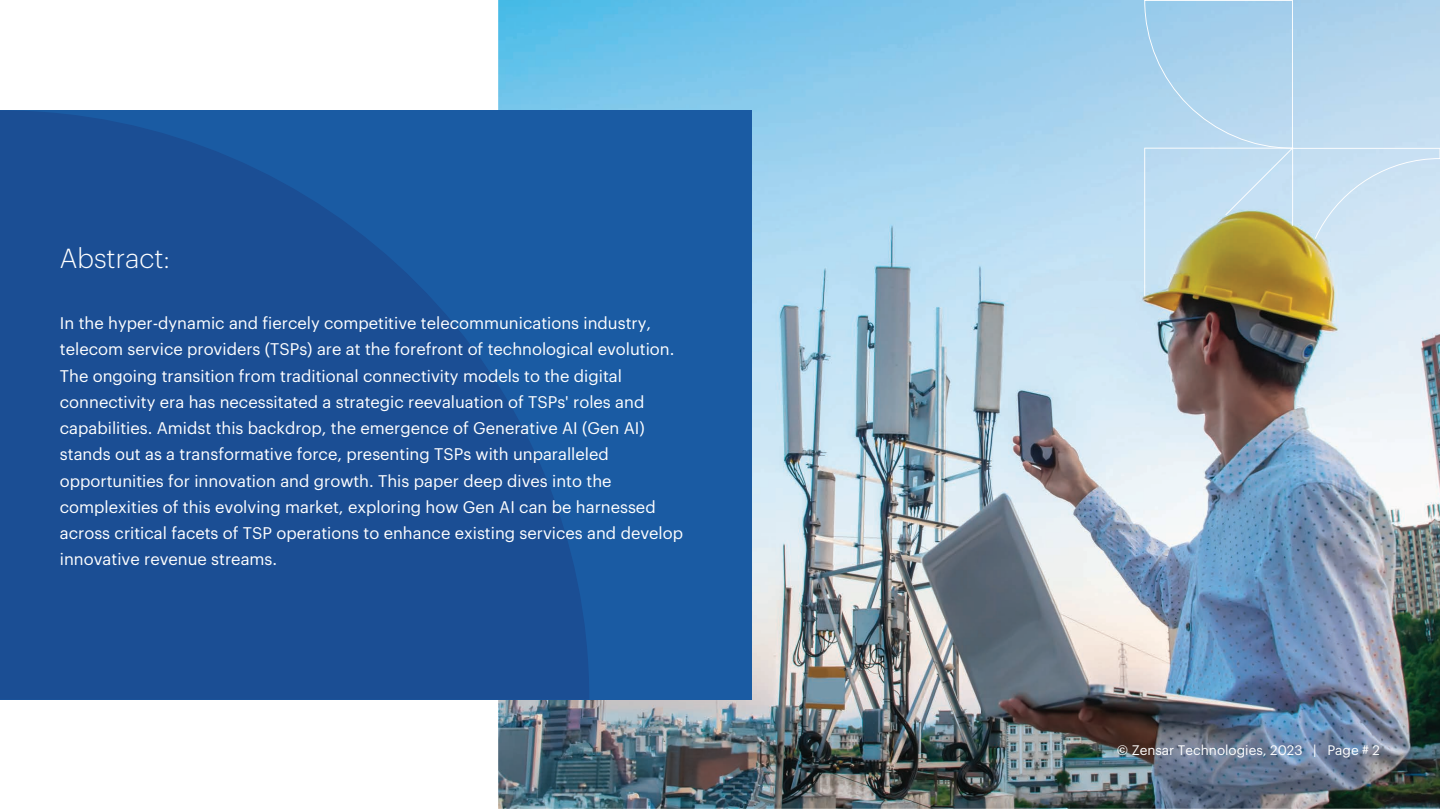
<style>
.page{position:relative;width:1440px;height:810px;background:#fff}
.page>*{position:absolute;margin:0;border:0;box-sizing:border-box;transform-origin:0 0}
.t1{font:300 27px "Graphik";color:#fff}
.t2{font:16.5px/26.2px "Graphik";color:#fff}
.t3{font:13.5px "Graphik";color:#fff}
</style>
<div class="page">
<img style="left:498px;top:0;width:942px;height:809px">
<div style="left:0;top:110px;width:752px;height:590px;background:#1a5ba3"></div>
<svg style="left:0;top:111px;width:589px;height:588px;fill:#1b4e94"></svg>
<svg style="left:1144px;top:0;width:296px;height:296px"></svg>
<h1 class="t1" style="left:60px;top:238px;width:112px">Abstract:</h1>
<p class="t2" style="left:60px;top:309px;width:625px">In the hyper-dynamic and fiercely competitive telecommunications industry, telecom service providers (TSPs) are at the forefront of technological evolution.<br>The ongoing transition from traditional connectivity models to the digital connectivity era has necessitated a strategic reevaluation of TSPs' roles and capabilities. Amidst this backdrop, the emergence of Generative AI (Gen AI) stands out as a transformative force, presenting TSPs with unparalleled opportunities for innovation and growth. This paper deep dives into the complexities of this evolving market, exploring how Gen AI can be harnessed across critical facets of TSP operations to enhance existing services and develop innovative revenue streams.</p>
<p class="t3" style="left:1117px;top:740px;width:265px">© Zensar Technologies, 2023 | Page # 2</p>
</div>
